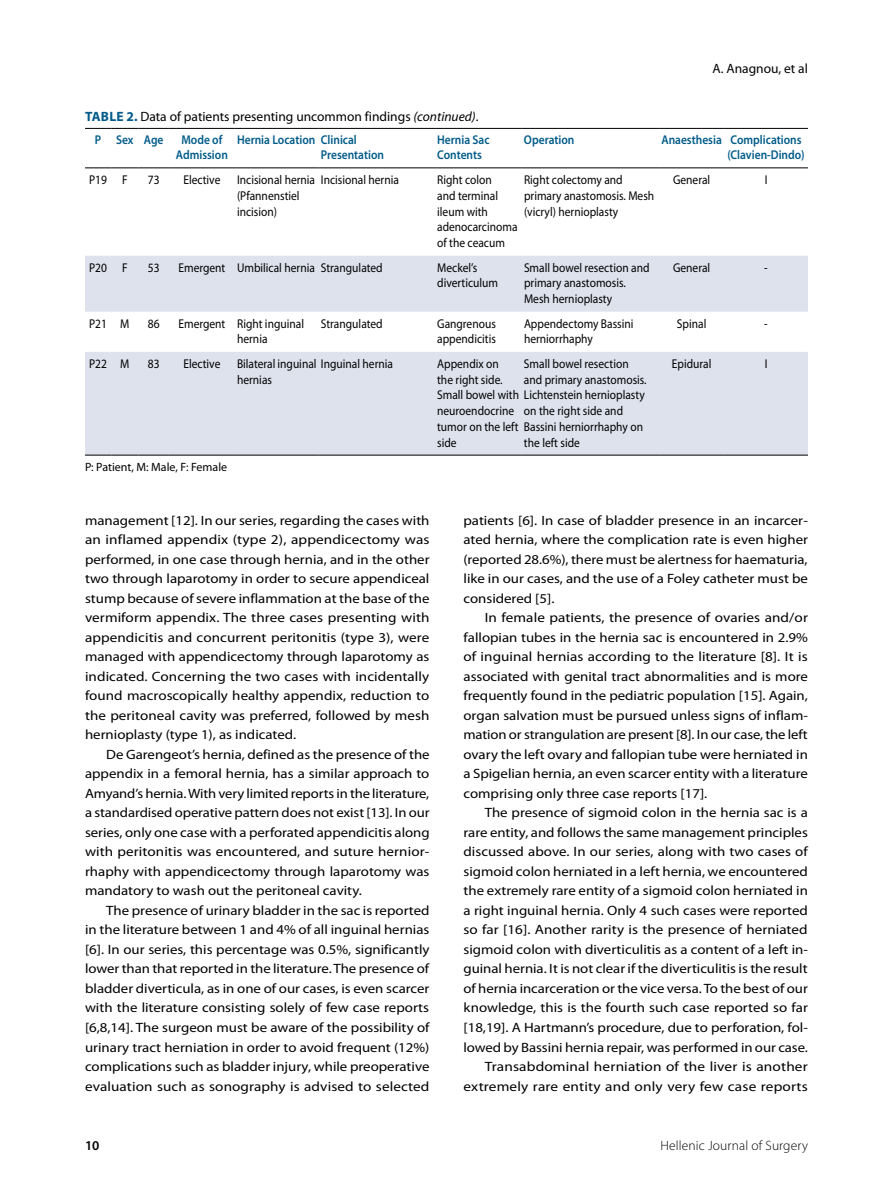
<style>
.page{position:relative;width:893px;height:1191px;background:#fff}
.page>*{position:absolute;margin:0;border:0;box-sizing:border-box;transform-origin:0 0}
.t1{font:13.5px/19.5px "Myriad Pro";color:#000;text-align:justify;scale:1.1 1}
.t2{font:13.5px/19.5px "Myriad Pro";color:#000;text-align:justify;scale:1.12 1}
.t3{font:13.5px "Myriad Pro";color:#000}
.t4{font:300 13.5px "Myriad Pro";letter-spacing:.01em;color:#000}
.t5{font:700 13.5px "Myriad Pro";color:#005b89}
.t6{font:600 13.5px "Myriad Pro";color:#000}
.t7{font:12.75px/15.8px "Myriad Pro";color:#000;scale:.9 1}
.t8{font:600 12.75px/15px "Myriad Pro";color:#005b89;scale:.9 1}
.t9{font:12px "Myriad Pro";color:#000}
.s1{font-weight:700;color:#005b89}
.s2{font-style:italic}
</style>
<div class="page">
<svg style="left:85px;top:256px;width:723px;height:199px;fill:#dee2ed"></svg>
<svg style="left:85px;top:455px;width:53px;height:1px"></svg>
<hr style="left:138px;top:455px;width:31px;height:1px;background:#000">
<hr style="left:169px;top:455px;width:66px;height:1px;background:#000">
<hr style="left:235px;top:455px;width:84px;height:1px;background:#000">
<hr style="left:319px;top:455px;width:116px;height:1px;background:#000">
<hr style="left:435px;top:455px;width:87px;height:1px;background:#000">
<hr style="left:522px;top:455px;width:137px;height:1px;background:#000">
<hr style="left:659px;top:455px;width:65px;height:1px;background:#000">
<hr style="left:724px;top:455px;width:84px;height:1px;background:#000">
<svg style="left:85px;top:128px;width:53px;height:1px"></svg>
<hr style="left:138px;top:128px;width:31px;height:1px;background:#000">
<hr style="left:169px;top:128px;width:66px;height:1px;background:#000">
<hr style="left:235px;top:128px;width:84px;height:1px;background:#000">
<hr style="left:319px;top:128px;width:116px;height:1px;background:#000">
<hr style="left:522px;top:128px;width:137px;height:1px;background:#000">
<hr style="left:659px;top:128px;width:65px;height:1px;background:#000">
<hr style="left:724px;top:128px;width:84px;height:1px;background:#000">
<svg style="left:85px;top:167px;width:53px;height:1px"></svg>
<hr style="left:138px;top:167px;width:31px;height:1px;background:#000">
<hr style="left:169px;top:167px;width:66px;height:1px;background:#000">
<hr style="left:235px;top:167px;width:84px;height:1px;background:#000">
<hr style="left:319px;top:167px;width:116px;height:1px;background:#000">
<hr style="left:522px;top:167px;width:137px;height:1px;background:#000">
<hr style="left:659px;top:167px;width:65px;height:1px;background:#000">
<hr style="left:724px;top:167px;width:84px;height:1px;background:#000">
<hr style="left:435px;top:128px;width:87px;height:1px;background:#000">
<hr style="left:435px;top:167px;width:87px;height:1px;background:#000">
<p class="t3" style="left:713px;top:60px;width:97px">A. Anagnou, et al</p>
<p class="t5" style="left:85px;top:107px;width:24px">TABLE</p>
<p class="t3" style="left:127px;top:108px;width:353px"><span class="s1">2.</span> Data of patients presenting uncommon findings <span class="s2">(continued)</span>.</p>
<p class="t8" style="left:95px;top:132px;width:78px">P Sex Age</p>
<p class="t8" style="left:176px;top:132px;width:59px;text-align:center">Mode of<br>Admission</p>
<p class="t8" style="left:321px;top:132px;width:72px;text-indent:-84px">Hernia Location Clinical<br>Presentation</p>
<p class="t8" style="left:437px;top:132px;width:60px">Hernia Sac<br>Contents</p>
<p class="t8" style="left:524px;top:132px;width:58px">Operation</p>
<p class="t8" style="left:661px;top:132px;width:161px;text-align:right">Anaesthesia Complications (Clavien-Dindo)</p>
<p class="t7" style="left:89px;top:172px;width:44px">P19 F</p>
<p class="t7" style="left:148px;top:172px;width:15px">73</p>
<p class="t7" style="left:183px;top:172px;width:43px">Elective</p>
<p class="t7" style="left:237px;top:172px;width:181px">Incisional hernia Incisional hernia (Pfannenstiel<br>incision)</p>
<p class="t7" style="left:437px;top:172px;width:91px">Right colon<br>and terminal ileum with adenocarcinoma of the ceacum</p>
<p class="t7" style="left:524px;top:172px;width:146px">Right colectomy and primary anastomosis. Mesh (vicryl) hernioplasty</p>
<p class="t7" style="left:673px;top:172px;width:43px">General</p>
<p class="t7" style="left:765px;top:172px;width:5px">I</p>
<p class="t7" style="left:89px;top:259px;width:44px">P20 F</p>
<p class="t7" style="left:148px;top:259px;width:15px">53</p>
<p class="t7" style="left:178px;top:259px;width:229px">Emergent Umbilical hernia Strangulated</p>
<p class="t7" style="left:437px;top:259px;width:69px">Meckel’s diverticulum</p>
<p class="t7" style="left:524px;top:259px;width:141px">Small bowel resection and primary anastomosis.<br>Mesh hernioplasty</p>
<p class="t7" style="left:673px;top:259px;width:43px">General</p>
<p class="t7" style="left:764px;top:259px;width:5px">-</p>
<p class="t7" style="left:89px;top:315px;width:46px">P21 M</p>
<p class="t7" style="left:148px;top:315px;width:15px">86</p>
<p class="t7" style="left:237px;top:315px;width:76px;text-indent:-59px">Emergent Right inguinal hernia</p>
<p class="t7" style="left:321px;top:315px;width:70px">Strangulated</p>
<p class="t7" style="left:437px;top:315px;width:67px">Gangrenous appendicitis</p>
<p class="t7" style="left:524px;top:315px;width:123px">Appendectomy Bassini herniorrhaphy</p>
<p class="t7" style="left:677px;top:315px;width:34px">Spinal</p>
<p class="t7" style="left:764px;top:315px;width:5px">-</p>
<p class="t7" style="left:89px;top:355px;width:46px">P22 M</p>
<p class="t7" style="left:148px;top:355px;width:15px">83</p>
<p class="t7" style="left:183px;top:355px;width:43px">Elective</p>
<p class="t7" style="left:237px;top:355px;width:175px">Bilateral inguinal Inguinal hernia hernias</p>
<p class="t7" style="left:437px;top:355px;width:232px">Appendix on<br>the right side.<br>Small bowel with Lichtenstein hernioplasty neuroendocrine<br>tumor on the left Bassini herniorrhaphy on side</p>
<p class="t7" style="left:672px;top:355px;width:45px">Epidural</p>
<p class="t7" style="left:765px;top:355px;width:5px">I</p>
<p class="t7" style="left:524px;top:355px;width:138px">Small bowel resection and primary anastomosis.</p>
<p class="t7" style="left:524px;top:403px;width:112px">on the right side and</p>
<p class="t7" style="left:524px;top:434px;width:64px">the left side</p>
<p class="t9" style="left:85px;top:459px;width:144px">P: Patient, M: Male, F: Female</p>
<p class="t1" style="left:85px;top:510px;width:315px">management [12]. In our series, regarding the cases with an inflamed appendix (type 2), appendicectomy was performed, in one case through hernia, and in the other two through laparotomy in order to secure appendiceal stump because of severe inflammation at the base of the vermiform appendix. The three cases presenting with appendicitis and concurrent peritonitis (type 3), were managed with appendicectomy through laparotomy as indicated. Concerning the two cases with incidentally found macroscopically healthy appendix, reduction to the peritoneal cavity was preferred, followed by mesh hernioplasty (type 1), as indicated.</p>
<p class="t1" style="left:85px;top:744px;width:315px;text-indent:21px">De Garengeot’s hernia, defined as the presence of the appendix in a femoral hernia, has a similar approach to Amyand’s hernia. With very limited reports in the literature, a standardised operative pattern does not exist [13]. In our series, only one case with a perforated appendicitis along with peritonitis was encountered, and suture hernior&shy;rhaphy with appendicectomy through laparotomy was mandatory to wash out the peritoneal cavity.</p>
<p class="t1" style="left:85px;top:900px;width:315px;text-indent:21px">The presence of urinary bladder in the sac is reported in the literature between 1 and 4% of all inguinal hernias [6]. In our series, this percentage was 0.5%, significantly lower than that reported in the literature. The presence of bladder diverticula, as in one of our cases, is even scarcer with the literature consisting solely of few case reports [6,8,14]. The surgeon must be aware of the possibility of urinary tract herniation in order to avoid frequent (12%) complications such as bladder injury, while preoperative evaluation such as sonography is advised to selected</p>
<p class="t1" style="left:463px;top:510px;width:315px">patients [6]. In case of bladder presence in an incarcer&shy;ated hernia, where the complication rate is even higher (reported 28.6%), there must be alertness for haematuria, like in our cases, and the use of a Foley catheter must be considered [5].</p>
<p class="t2" style="left:463px;top:608px;width:309px;text-indent:21px">In female patients, the presence of ovaries and/or fallopian tubes in the hernia sac is encountered in 2.9% of inguinal hernias according to the literature [8]. It is associated with genital tract abnormalities and is more frequently found in the pediatric population [15]. Again, organ salvation must be pursued unless signs of inflam&shy;mation or strangulation are present [8]. In our case, the left ovary the left ovary and fallopian tube were herniated in a Spigelian hernia, an even scarcer entity with a literature comprising only three case reports [17].</p>
<p class="t1" style="left:463px;top:803px;width:315px;text-align:right">The presence of sigmoid colon in the hernia sac is a rare entity, and follows the same management principles discussed above. In our series, along with two cases of sigmoid colon herniated in a left hernia, we encountered the extremely rare entity of a sigmoid colon herniated in a right inguinal hernia. Only 4 such cases were reported so far [16]. Another rarity is the presence of herniated sigmoid colon with diverticulitis as a content of a left in&shy;guinal hernia. It is not clear if the diverticulitis is the result of hernia incarceration or the vice versa. To the best of our knowledge, this is the fourth such case reported so far [18,19]. A Hartmann’s procedure, due to perforation, fol&shy;lowed by Bassini hernia repair, was performed in our case.<br>Transabdominal herniation of the liver is another extremely rare entity and only very few case reports</p>
<p class="t6" style="left:85px;top:1137px;width:16px">10</p>
<p class="t4" style="left:660px;top:1137px;width:149px">Hellenic Journal of Surgery</p>
</div>
